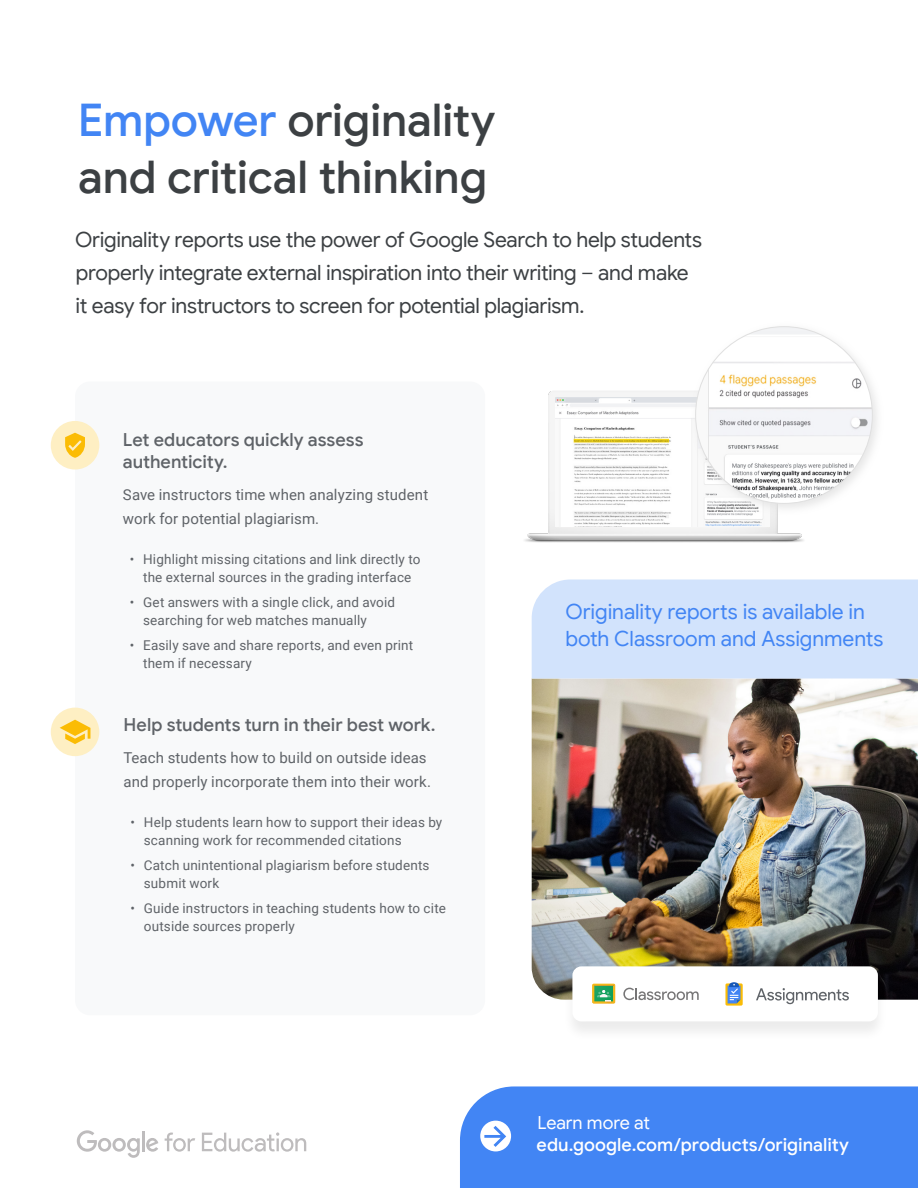
<style>
.page{position:relative;width:918px;height:1188px;background:#fff}
.page>*{position:absolute;margin:0;border:0;box-sizing:border-box;transform-origin:0 0}
.t1{font:500 45px/57px "Google Sans";letter-spacing:-.01em;color:#3c4043}
.t2{font:21px/33px "Google Sans";letter-spacing:-.01em;color:#3c4043}
.t3{font:21px/27px "Google Sans";color:#4285f4}
.t4{font:500 18px/22.5px "Google Sans";color:#5f6368}
.t5{font:500 18px "Google Sans";color:#fff}
.t6{font:18px "Google Sans";letter-spacing:-.005em;color:#fff}
.t7{font:15px/24px "Roboto";letter-spacing:.005em;color:#5f6368}
.t8{font:13.5px/18px "Roboto";letter-spacing:.01em;color:#5f6368}
.s1{color:#4285f4}
</style>
<div class="page">
<img style="left:532px;top:679px;width:386px;height:321px">
<div style="left:460px;top:1086px;width:458px;height:102px;background:#4285f4"></div>
<div style="left:532px;top:580px;width:386px;height:99px;background:#d2e3fc"></div>
<div style="left:75px;top:382px;width:410px;height:633px;background:#f8f9fa;border-radius:15px"></div>
<div style="left:480px;top:1121px;width:31px;height:30px;background:#fff;border-radius:50%"></div>
<svg style="left:484px;top:1125px;width:23px;height:23px"></svg>
<img style="left:524px;top:391px;width:280px;height:152px">
<img style="left:556px;top:397px;width:213px;height:130px">
<div style="left:690px;top:321px;width:195px;height:194px;background:#e0e0e0;opacity:.75"></div>
<img style="left:696px;top:327px;width:176px;height:176px;border-radius:88px">
<div style="left:51px;top:708px;width:48px;height:48px;background:#feefc3;border-radius:50%"></div>
<svg style="left:60px;top:720px;width:30px;height:24px"></svg>
<div style="left:51px;top:421px;width:48px;height:49px;background:#feefc3;border-radius:50%"></div>
<svg style="left:65px;top:433px;width:20px;height:25px"></svg>
<div style="left:562px;top:966px;width:326px;height:76px;background:#000;opacity:.08"></div>
<div style="left:572px;top:966px;width:306px;height:55px;background:#fff;border-radius:9px"></div>
<svg style="left:725px;top:983px;width:18px;height:23px"></svg>
<svg style="left:728px;top:982px;width:13px;height:21px"></svg>
<svg style="left:756px;top:988px;width:93px;height:16px"></svg>
<svg style="left:592px;top:984px;width:23px;height:20px"></svg>
<svg style="left:623px;top:988px;width:76px;height:12px"></svg>
<svg style="left:77px;top:1130px;width:63px;height:28px"></svg>
<hr style="left:142px;top:1131px;width:3px;height:20px;background:#bebcbd">
<svg style="left:146px;top:1138px;width:12px;height:14px"></svg>
<svg style="left:165px;top:1133px;width:30px;height:19px"></svg>
<svg style="left:202px;top:1132px;width:104px;height:20px"></svg>
<h1 class="t1" style="left:78px;top:91px;width:419px"><span class="s1">Empower</span> originality and critical thinking</h1>
<h2 class="t2" style="left:75px;top:223px;width:628px">Originality reports use the power of Google Search to help students properly integrate external inspiration into their writing – and make it easy for instructors to screen for potential plagiarism.</h2>
<h3 class="t4" style="left:123px;top:428px;width:242px">Let educators quickly assess authenticity.</h3>
<p class="t7" style="left:123px;top:482px;width:307px">Save instructors time when analyzing student work for potential plagiarism.</p>
<p class="t8" style="left:130px;top:550px;width:292px;text-align:center">• Highlight missing citations and link directly to the external sources in the grading interface</p>
<p class="t8" style="left:143px;top:593px;width:253px;text-indent:-14px">• Get answers with a single click, and avoid searching for web matches manually</p>
<p class="t8" style="left:143px;top:636px;width:272px;text-indent:-14px">• Easily save and share reports, and even print them if necessary</p>
<h3 class="t4" style="left:124px;top:714px;width:313px">Help students turn in their best work.</h3>
<p class="t7" style="left:124px;top:745px;width:309px">Teach students how to build on outside ideas and properly incorporate them into their work.</p>
<p class="t8" style="left:144px;top:813px;width:300px;text-indent:-14px">• Help students learn how to support their ideas by scanning work for recommended citations</p>
<p class="t8" style="left:144px;top:856px;width:287px;text-indent:-14px">• Catch unintentional plagiarism before students submit work</p>
<p class="t8" style="left:144px;top:898px;width:304px;text-indent:-14px">• Guide instructors in teaching students how to cite outside sources properly</p>
<h2 class="t3" style="left:565px;top:599px;width:320px">Originality reports is available in both Classroom and Assignments</h2>
<h3 class="t6" style="left:537px;top:1112px;width:114px">Learn more at</h3>
<h3 class="t5" style="left:537px;top:1134px;width:314px">edu.google.com/products/originality</h3>
</div>
